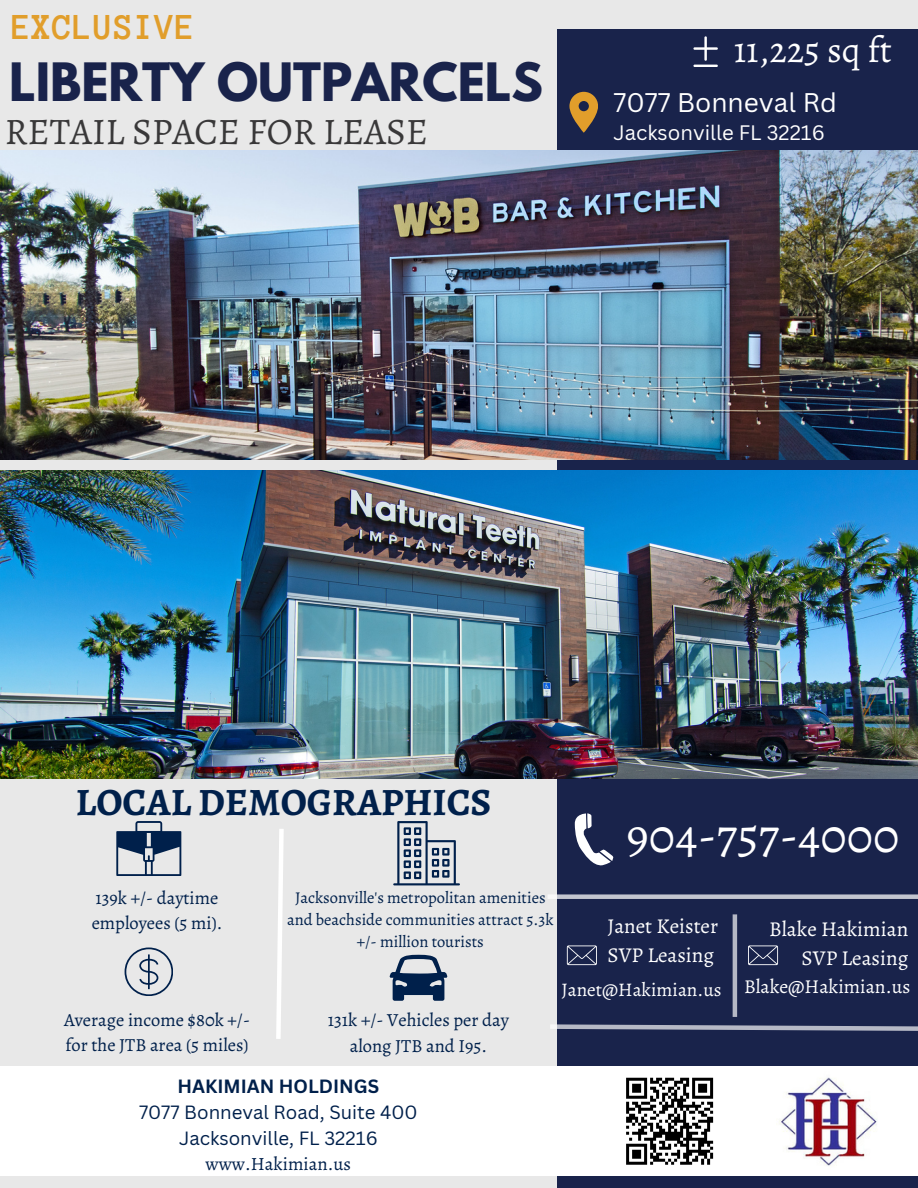
<style>
.page{position:relative;width:918px;height:1188px;background:#e8e8e8}
.page>*{position:absolute;margin:0;border:0;box-sizing:border-box;transform-origin:0 0}
.t1{font:49.5px "Alegreya";color:#fff}
.t2{font:700 46.8px "League Spartan";color:#19234b}
.t3{font:700 38.85px "Alegreya";color:#00204b}
.t4{font:37.5px "Alegreya";color:#393839}
.t5{font:700 37.5px "Anonymous Pro";color:#e19e2b}
.t6{font:36.6px "Alegreya";color:#fff}
.t7{font:26.25px "Canva Sans";color:#fff}
.t8{font:21.15px/29.2px "Alegreya";color:#fff}
.t9{font:20.4px "Canva Sans";color:#fff}
.t10{font:19.65px "Alegreya";color:#fff}
.t11{font:19.2px "Alegreya";color:#fff}
.t12{font:18.75px "Canva Sans";color:#00204b}
.t13{font:700 18.75px "Canva Sans";color:#00204b}
.t14{font:18.75px "Alegreya";color:#00204b}
.t15{font:18.45px/24.8px "Alegreya";color:#00204b}
.t16{font:16.5px/22.2px "Alegreya";color:#00204b;text-align:center}
</style>
<div class="page">
<div style="left:557px;top:29px;width:361px;height:1159px;background:#19234b"></div>
<img style="left:0;top:150px;width:918px;height:309px">
<img style="left:0;top:471px;width:918px;height:308px">
<svg style="left:569px;top:92px;width:29px;height:40px"></svg>
<svg style="left:116px;top:821px;width:65px;height:55px"></svg>
<svg style="left:276px;top:829px;width:8px;height:210px"></svg>
<svg style="left:125px;top:948px;width:48px;height:48px"></svg>
<svg style="left:389px;top:955px;width:59px;height:46px"></svg>
<div style="left:548px;top:894px;width:370px;height:5px;background:#c2c5cf"></div>
<svg style="left:575px;top:813px;width:39px;height:53px"></svg>
<svg style="left:550px;top:1024px;width:368px;height:7px"></svg>
<hr style="left:733px;top:914px;width:4px;height:103px;background:#b5b8c5">
<svg style="left:567px;top:945px;width:30px;height:20px"></svg>
<svg style="left:748px;top:945px;width:30px;height:20px"></svg>
<div style="left:0;top:1066px;width:918px;height:110px;background:#fff"></div>
<svg style="left:626px;top:1077px;width:88px;height:88px"></svg>
<img style="left:779px;top:1077px;width:98px;height:89px">
<svg style="left:393px;top:821px;width:67px;height:64px"></svg>
<svg style="left:693px;top:36px;width:25px;height:31px"></svg>
<h6 class="t5" style="left:11px;top:8px;width:186px">EXCLUSIVE</h6>
<h6 class="t2" style="left:9px;top:59px;width:535px">LIBERTY OUTPARCELS</h6>
<p class="t4" style="left:5px;top:106px;width:425px">RETAIL SPACE FOR LEASE</p>
<p class="t6" style="left:734px;top:25px;width:160px">11,225 sq ft</p>
<p class="t7" style="left:614px;top:84px;width:225px">7077 Bonneval Rd</p>
<p class="t9" style="left:614px;top:119px;width:213px">Jacksonville FL 32216</p>
<p class="t3" style="left:76px;top:775px;width:417px">LOCAL DEMOGRAPHICS</p>
<h3 class="t1" style="left:626px;top:801px;width:275px">904-757-4000</h3>
<h6 class="t15" style="left:92px;top:886px;width:132px">139k +/- daytime employees (5 mi).</h6>
<p class="t16" style="left:287px;top:886px;width:268px">Jacksonville's metropolitan amenities and beachside communities attract 5.3k +/- million tourists</p>
<h6 class="t15" style="left:64px;top:1007px;width:188px">Average income $80k +/- for the JTB area (5 miles)</h6>
<h1 class="t15" style="left:328px;top:1007px;width:183px;line-height:25.8px;text-align:center">131k +/- Vehicles per day along JTB and I95.</h1>
<h4 class="t13" style="left:178px;top:1073px;width:203px">HAKIMIAN HOLDINGS</h4>
<h3 class="t12" style="left:139px;top:1099px;width:280px">7077 Bonneval Road, Suite 400</h3>
<h2 class="t12" style="left:179px;top:1125px;width:200px">Jacksonville, FL 32216</h2>
<p class="t14" style="left:206px;top:1151px;width:147px">www.Hakimian.us</p>
<p class="t8" style="left:607px;top:911px;width:112px">Janet Keister<br>SVP Leasing</p>
<p class="t8" style="left:769px;top:914px;width:141px;text-align:right">Blake Hakimian<br>SVP Leasing</p>
<h5 class="t11" style="left:561px;top:976px;width:161px">Janet@Hakimian.us</h5>
<h6 class="t10" style="left:744px;top:973px;width:168px">Blake@Hakimian.us</h6>
</div>
